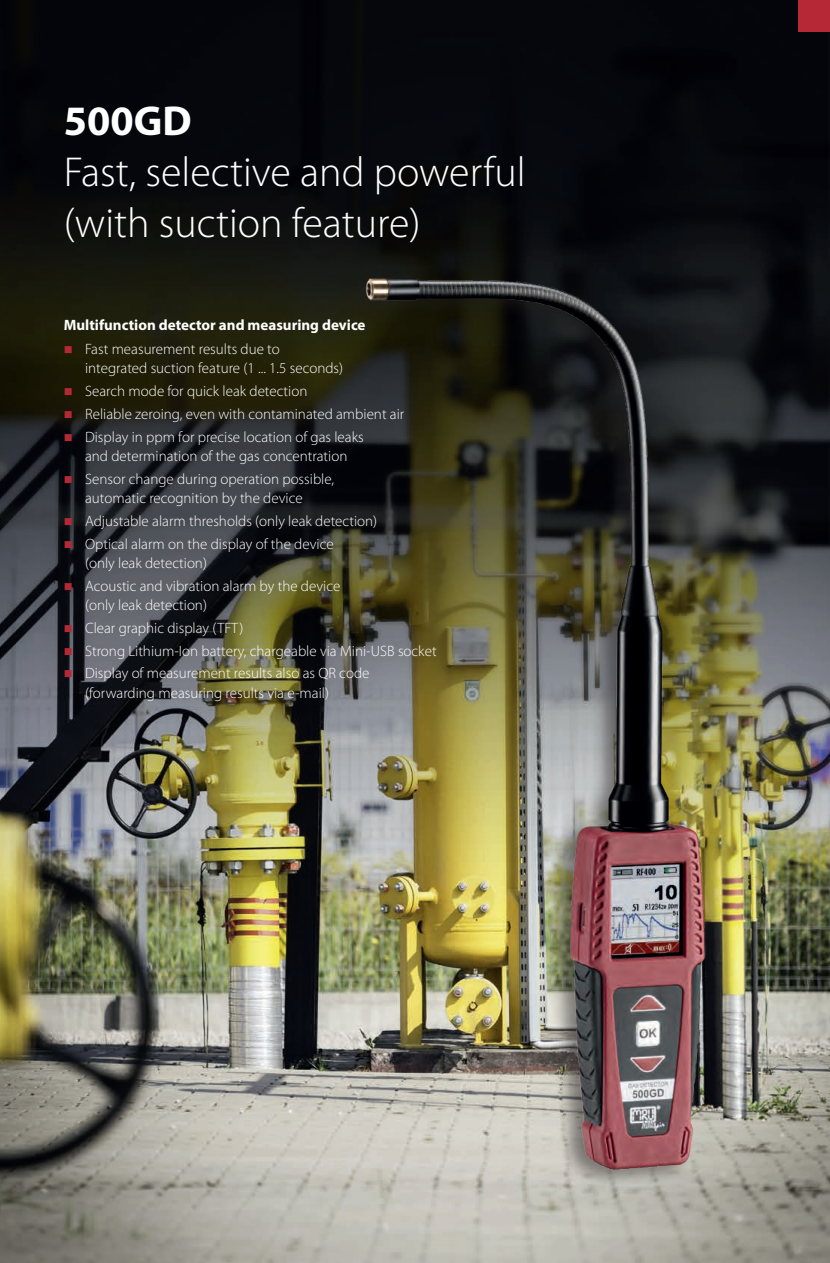
<style>
.page{position:relative;width:830px;height:1263px;background:#fff}
.page>*{position:absolute;margin:0;border:0;box-sizing:border-box;transform-origin:0 0}
.t1{font:300 42px/51px "Myriad Pro";color:#fff}
.t2{font:700 42px "Myriad Pro";color:#fff}
.t3{font:300 15px/19.5px "Myriad Pro";color:#fff}
.t4{font:700 15px "Myriad Pro";color:#fff}
.s1{color:#b72837}
</style>
<div class="page">
<img style="left:0;top:0;width:829px;height:1263px">
<div style="left:38px;top:293px;width:421px;height:433px;background:#231f20;opacity:.75"></div>
<div style="left:341px;top:271px;width:365px;height:918px;background:#231f20;opacity:.5"></div>
<img style="left:350px;top:263px;width:370px;height:917px">
<div style="left:797px;top:0;width:32px;height:32px;background:#b72837"></div>
<svg style="left:73px;top:354px;width:12px;height:1px"></svg>
<svg style="left:73px;top:396px;width:12px;height:1px"></svg>
<svg style="left:73px;top:419px;width:12px;height:1px"></svg>
<svg style="left:73px;top:441px;width:12px;height:1px"></svg>
<svg style="left:73px;top:484px;width:12px;height:1px"></svg>
<svg style="left:73px;top:526px;width:12px;height:1px"></svg>
<svg style="left:73px;top:549px;width:12px;height:1px"></svg>
<svg style="left:73px;top:591px;width:12px;height:1px"></svg>
<svg style="left:73px;top:633px;width:12px;height:1px"></svg>
<svg style="left:73px;top:656px;width:12px;height:1px"></svg>
<svg style="left:73px;top:678px;width:12px;height:1px"></svg>
<h1 class="t2" style="left:64px;top:93px;width:129px">500GD</h1>
<h1 class="t1" style="left:64px;top:146px;width:463px">Fast, selective and powerful (with suction feature)</h1>
<p class="t4" style="left:64px;top:315px;width:303px">Multifunction detector and measuring device</p>
<p class="t3" style="left:85px;top:339px;width:259px;text-indent:-21px"><span class="s1">■</span> Fast measurement results due to integrated suction feature (1 ... 1.5 seconds)</p>
<p class="t3" style="left:64px;top:381px;width:245px"><span class="s1">■</span> Search mode for quick leak detection</p>
<p class="t3" style="left:64px;top:404px;width:342px"><span class="s1">■</span> Reliable zeroing, even with contaminated ambient air</p>
<p class="t3" style="left:64px;top:427px;width:301px;text-align:center"><span class="s1">■</span> Display in ppm for precise location of gas leaks and determination of the gas concentration</p>
<p class="t3" style="left:85px;top:469px;width:250px;text-indent:-21px"><span class="s1">■</span> Sensor change during operation possible, automatic recognition by the device</p>
<p class="t3" style="left:64px;top:511px;width:314px"><span class="s1">■</span> Adjustable alarm thresholds (only leak detection)</p>
<p class="t3" style="left:85px;top:534px;width:250px;text-indent:-21px"><span class="s1">■</span> Optical alarm on the display of the device (only leak detection)</p>
<p class="t3" style="left:85px;top:576px;width:256px;text-indent:-21px"><span class="s1">■</span> Acoustic and vibration alarm by the device (only leak detection)</p>
<p class="t3" style="left:64px;top:618px;width:181px"><span class="s1">■</span> Clear graphic display (TFT)</p>
<p class="t3" style="left:64px;top:641px;width:374px"><span class="s1">■</span> Strong Lithium-Ion battery, chargeable via Mini-USB socket</p>
<p class="t3" style="left:85px;top:663px;width:286px;text-indent:-21px"><span class="s1">■</span> Display of measurement results also as QR code (forwarding measuring results via e-mail)</p>
</div>
